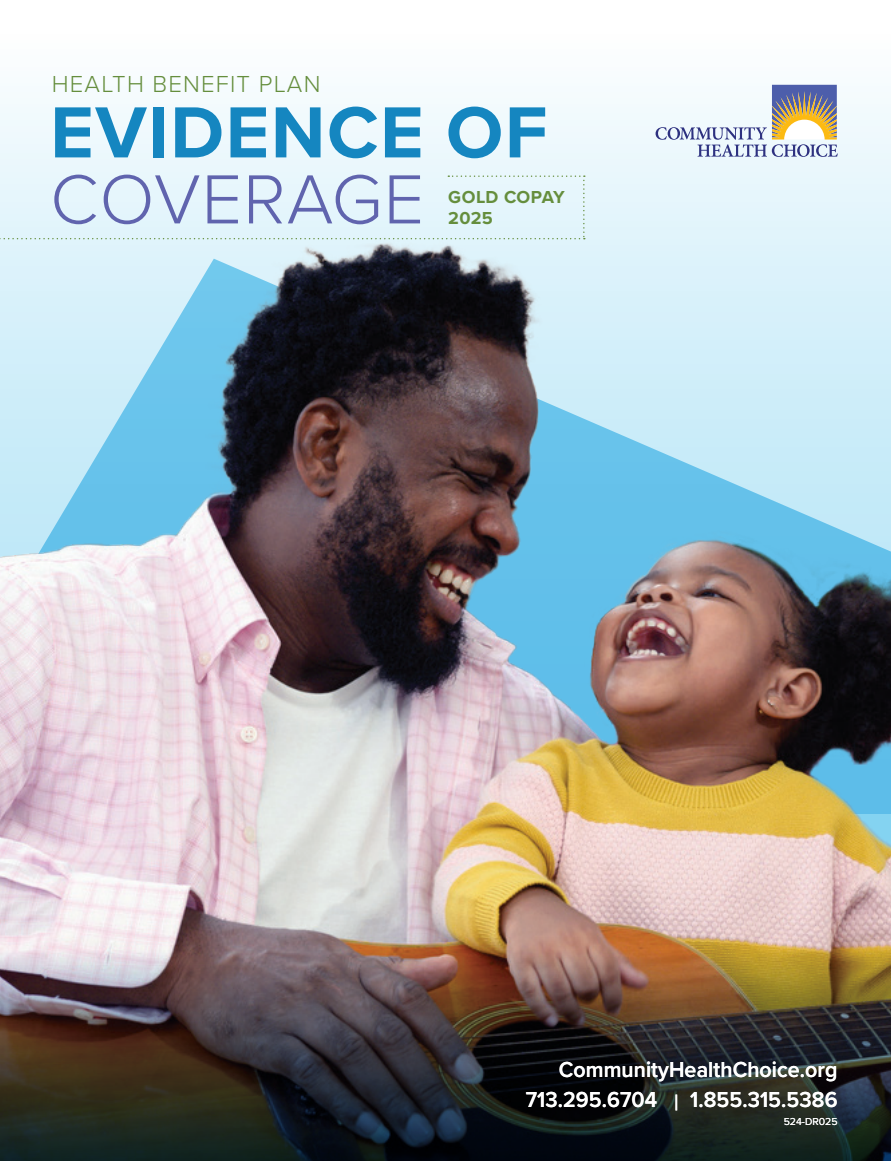
<style>
.page{position:relative;width:891px;height:1161px;background:#fff}
.page>*{position:absolute;margin:0;border:0;box-sizing:border-box;transform-origin:0 0}
.t1{font:700 75px "Proxima Nova";letter-spacing:.02em;color:#1586c0}
.t2{font:300 72px "Proxima Nova";letter-spacing:.015em;color:#6064ae}
.t3{font:300 24px "Proxima Nova";letter-spacing:.05em;color:#658e3d}
.t4{font:600 22.5px "Proxima Nova";letter-spacing:.005em;color:#fff;scale:.95 1}
.t5{font:700 18px "Proxima Nova";letter-spacing:.015em;color:#658e3d}
.address_w{font:10.5px "Proxima Nova";color:#fff}
</style>
<div class="page">
<div style="left:0;top:0;width:891px;height:814px;background:linear-gradient(to right,#f5fbfe,#f7fcfe)"></div>
<img style="left:0;top:176px;width:891px;height:761px">
<svg style="left:656px;top:85px;width:182px;height:72px"></svg>
<div style="left:0;top:175px;width:585px;height:64px;background:#e5f5fc"></div>
<img style="left:0;top:937px;width:891px;height:224px">
<p class="t3" style="left:52px;top:66px;width:270px">HEALTH BENEFIT PLAN</p>
<p class="t1" style="left:50px;top:76px;width:499px">EVIDENCE OF</p>
<p class="t2" style="left:50px;top:146px;width:376px">COVERAGE</p>
<p class="t5" style="left:448px;top:183px;width:118px">GOLD COPAY</p>
<p class="t5" style="left:448px;top:204px;width:46px">2025</p>
<p class="t4" style="left:559px;top:1052px;width:295px">CommunityHealthChoice.org</p>
<p class="t4" style="left:526px;top:1082px;width:330px">713.295.6704 | 1.855.315.5386</p>
<p class="address_w" style="left:784px;top:1113px;width:55px">524-DR025</p>
</div>
